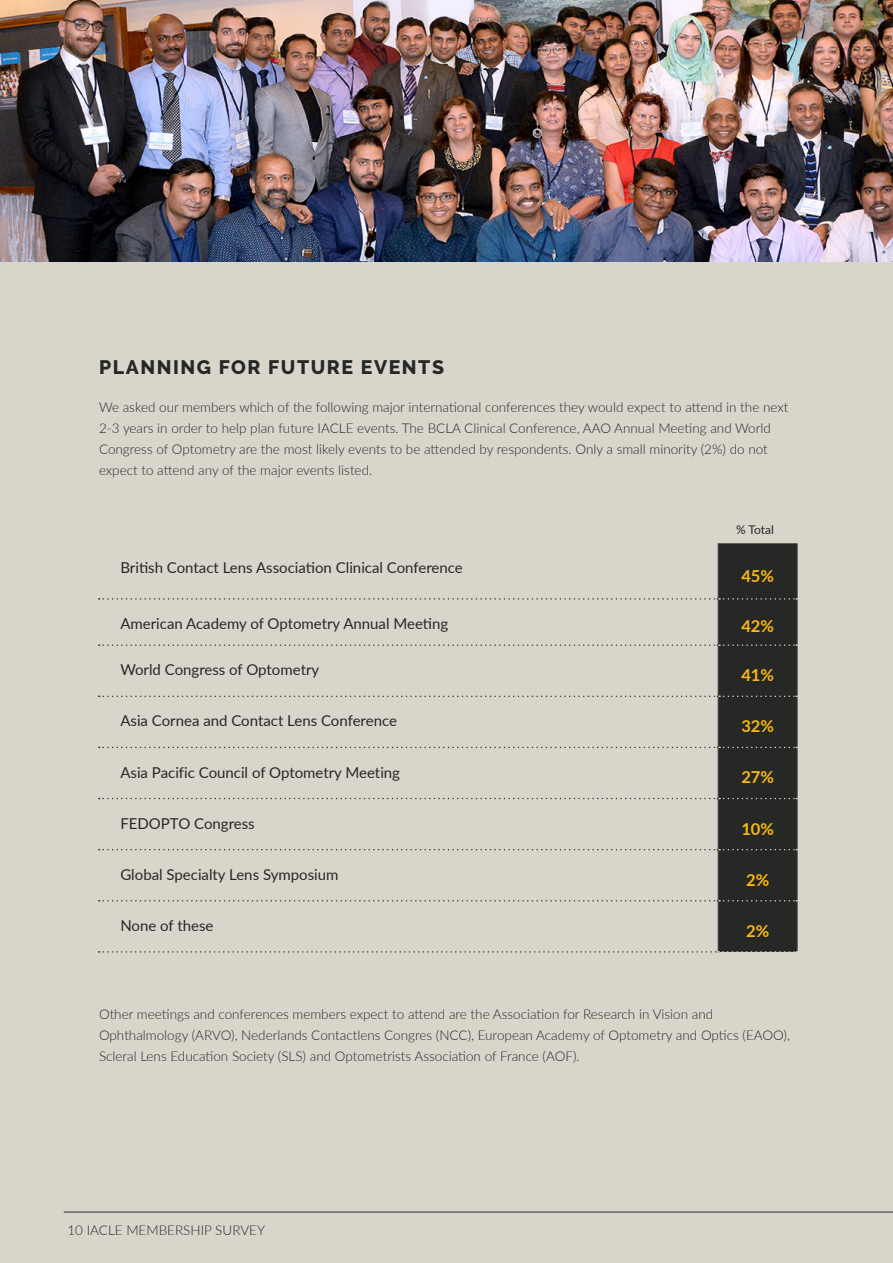
<style>
.page{position:relative;width:893px;height:1263px;background:#d9d5cb}
.page>*{position:absolute;margin:0;border:0;box-sizing:border-box;transform-origin:0 0}
.Subhead_-_Align_Cent{font:800 19.5px "Raleway";letter-spacing:.08em;color:#262825}
.Table_Body_Text{font:700 16.5px "Lato";color:#fcb814}
.Table_Body_Text-2{font:15px "Lato";color:#262825}
.Body_Text_-_Align_Le{font:300 13.5px/21px "Lato";color:#262825}
.Body_Text_-_Align_Le-2{font:12px "Lato";letter-spacing:-.005em;color:#262825}
</style>
<div class="page">
<hr style="left:64px;top:1212px;width:829px;height:1px;background:#262825">
<svg style="left:99px;top:543px;width:699px;height:410px"></svg>
<img style="left:0;top:0;width:893px;height:261px">
<p class="Subhead_-_Align_Cent" style="left:99px;top:356px;width:346px">PLANNING FOR FUTURE EVENTS</p>
<p class="Body_Text_-_Align_Le" style="left:99px;top:396px;width:691px">We asked our members which of the following major international conferences they would expect to attend in the next 2-3 years in order to help plan future IACLE events. The BCLA Clinical Conference, AAO Annual Meeting and World Congress of Optometry are the most likely events to be attended by respondents. Only a small minority (2%) do not expect to attend any of the major events listed.</p>
<p class="Table_Body_Text-2" style="left:120px;top:557px;width:344px">British Contact Lens Association Clinical Conference</p>
<p class="Body_Text_-_Align_Le-2" style="left:736px;top:521px;width:39px">% Total</p>
<p class="Table_Body_Text" style="left:741px;top:563px;width:34px">45%</p>
<p class="Table_Body_Text-2" style="left:120px;top:613px;width:329px">American Academy of Optometry Annual Meeting</p>
<p class="Table_Body_Text" style="left:741px;top:614px;width:34px">42%</p>
<p class="Table_Body_Text-2" style="left:120px;top:659px;width:200px">World Congress of Optometry</p>
<p class="Table_Body_Text" style="left:741px;top:663px;width:34px">41%</p>
<p class="Table_Body_Text-2" style="left:120px;top:710px;width:278px">Asia Cornea and Contact Lens Conference</p>
<p class="Table_Body_Text" style="left:741px;top:714px;width:34px">32%</p>
<p class="Table_Body_Text-2" style="left:120px;top:761px;width:281px">Asia Pacific Council of Optometry Meeting</p>
<p class="Table_Body_Text" style="left:741px;top:765px;width:34px">27%</p>
<p class="Table_Body_Text-2" style="left:120px;top:812px;width:136px">FEDOPTO Congress</p>
<p class="Table_Body_Text" style="left:741px;top:816px;width:34px">10%</p>
<p class="Table_Body_Text-2" style="left:120px;top:863px;width:220px">Global Specialty Lens Symposium</p>
<p class="Table_Body_Text" style="left:746px;top:867px;width:25px">2%</p>
<p class="Table_Body_Text-2" style="left:120px;top:915px;width:95px">None of these</p>
<p class="Table_Body_Text" style="left:746px;top:918px;width:25px">2%</p>
<p class="Body_Text_-_Align_Le" style="left:99px;top:1003px;width:692px">Other meetings and conferences members expect to attend are the Association for Research in Vision and<br>Ophthalmology (ARVO), Nederlands Contactlens Congres (NCC), European Academy of Optometry and Optics (EAOO),<br>Scleral Lens Education Society (SLS) and Optometrists Association of France (AOF).</p>
<p class="Body_Text_-_Align_Le" style="left:67px;top:1219px;width:199px">10 IACLE MEMBERSHIP SURVEY</p>
</div>
